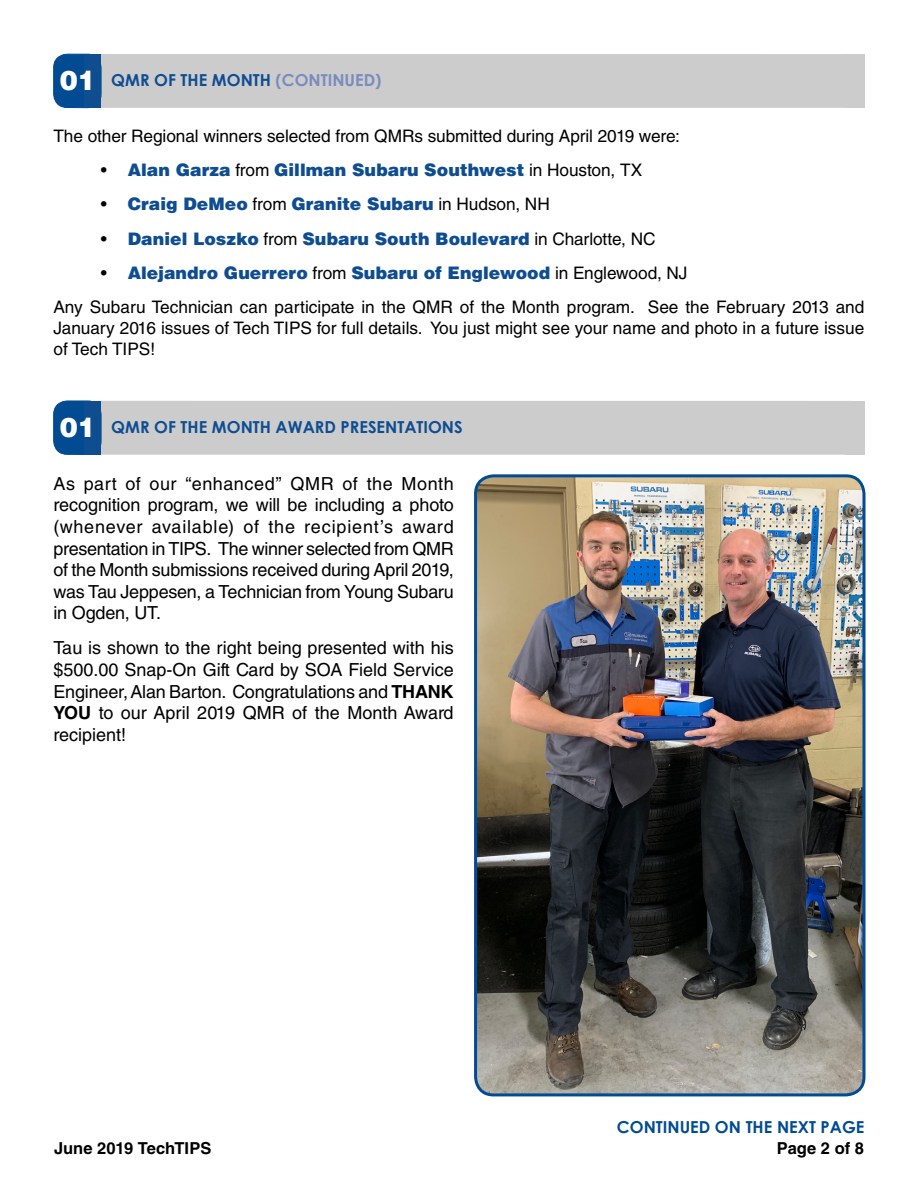
<style>
.page{position:relative;width:918px;height:1188px;background:#fff}
.page>*{position:absolute;margin:0;border:0;box-sizing:border-box;transform-origin:0 0}
.t1{font:18px/21.6px "Helvetica LT Std";letter-spacing:-.01em;color:#000;text-align:justify}
.t2{font:17.25px/34.2px "Helvetica LT Std";color:#000}
.t3{font:900 17.25px "Helvetica LT Std";letter-spacing:.005em;color:#0f4d91}
.t4{font:700 16.5px "Century Gothic";color:#0f4d91}
.t5{font:700 16.5px "Helvetica LT Std";color:#000}
.t6{font:700 16.5px "Century Gothic";color:#004b92}
.s1{font-family:"Helvetica LT Std";font-weight:900;font-size:27px;color:#fff}
.s2{color:#798cbe}
.s3{font-weight:400;color:#000}
.s4{font-weight:900;color:#0f4d91}
.s5{font-weight:700}
</style>
<div class="page">
<div style="left:54px;top:54px;width:811px;height:54px;background:#ccc;border-radius:14px"></div>
<div style="left:845px;top:54px;width:20px;height:54px;background:#ccc"></div>
<div style="left:54px;top:54px;width:47px;height:54px;background:#004b92;border-radius:14px"></div>
<div style="left:53px;top:54px;width:48px;height:54px;border:1px solid #004b92;border-radius:14px"></div>
<div style="left:84px;top:54px;width:17px;height:54px;background:#0f4d91"></div>
<div style="left:54px;top:401px;width:811px;height:54px;background:#ccc;border-radius:14px"></div>
<div style="left:845px;top:401px;width:20px;height:54px;background:#ccc"></div>
<div style="left:54px;top:401px;width:47px;height:53px;background:#004b92;border-radius:14px"></div>
<div style="left:53px;top:401px;width:48px;height:54px;border:1px solid #004b92;border-radius:14px"></div>
<div style="left:84px;top:401px;width:17px;height:54px;background:#0f4d91"></div>
<img style="left:476px;top:476px;width:388px;height:619px">
<div style="left:474px;top:474px;width:391px;height:622px;border:3px solid #004b92;border-radius:18px"></div>
<p class="t4" style="left:60px;top:68px;width:323px"><span class="s1">01</span> QMR OF THE MONTH <span class="s2">(CONTINUED)</span></p>
<p class="t2" style="left:53px;top:119px;width:628px">The other Regional winners selected from QMRs submitted during April 2019 were:</p>
<p class="t3" style="left:101px;top:159px;width:543px"><span class="s3">•</span> Alan Garza <span class="s3">from</span> Gillman Subaru Southwest <span class="s3">in Houston, TX</span></p>
<p class="t3" style="left:101px;top:193px;width:451px"><span class="s3">•</span> Craig DeMeo <span class="s3">from</span> Granite Subaru <span class="s3">in Hudson, NH</span></p>
<p class="t3" style="left:101px;top:227px;width:556px"><span class="s3">•</span> Daniel Loszko <span class="s3">from</span> Subaru South Boulevard <span class="s3">in Charlotte, NC</span></p>
<p class="t2" style="left:53px;top:256px;width:813px;text-indent:47px">• <span class="s4">Alejandro Guerrero</span> from <span class="s4">Subaru of Englewood</span> in Englewood, NJ<br>Any Subaru Technician can participate in the QMR of the Month program. See the February 2013 and</p>
<p class="t2" style="left:53px;top:317px;width:812px;line-height:21.6px">January 2016 issues of Tech TIPS for full details. You just might see your name and photo in a future issue of Tech TIPS!</p>
<p class="t4" style="left:60px;top:415px;width:404px"><span class="s1">01</span> QMR OF THE MONTH AWARD PRESENTATIONS</p>
<p class="t1" style="left:53px;top:473px;width:402px">As part of our “enhanced” QMR of the Month recognition program, we will be including a photo (whenever available) of the recipient’s award presentation in TIPS. The winner selected from QMR of the Month submissions received during April 2019, was Tau Jeppesen, a Technician from Young Subaru in Ogden, UT.</p>
<p class="t1" style="left:53px;top:637px;width:402px">Tau is shown to the right being presented with his $500.00 Snap-On Gift Card by SOA Field Service Engineer, Alan Barton. Congratulations and <span class="s5">THANK YOU</span> to our April 2019 QMR of the Month Award recipient!</p>
<p class="t6" style="left:617px;top:1114px;width:249px">CONTINUED ON THE NEXT PAGE</p>
<p class="t5" style="left:54px;top:1139px;width:159px">June 2019 TechTIPS</p>
<p class="t5" style="left:777px;top:1139px;width:89px">Page 2 of 8</p>
</div>
